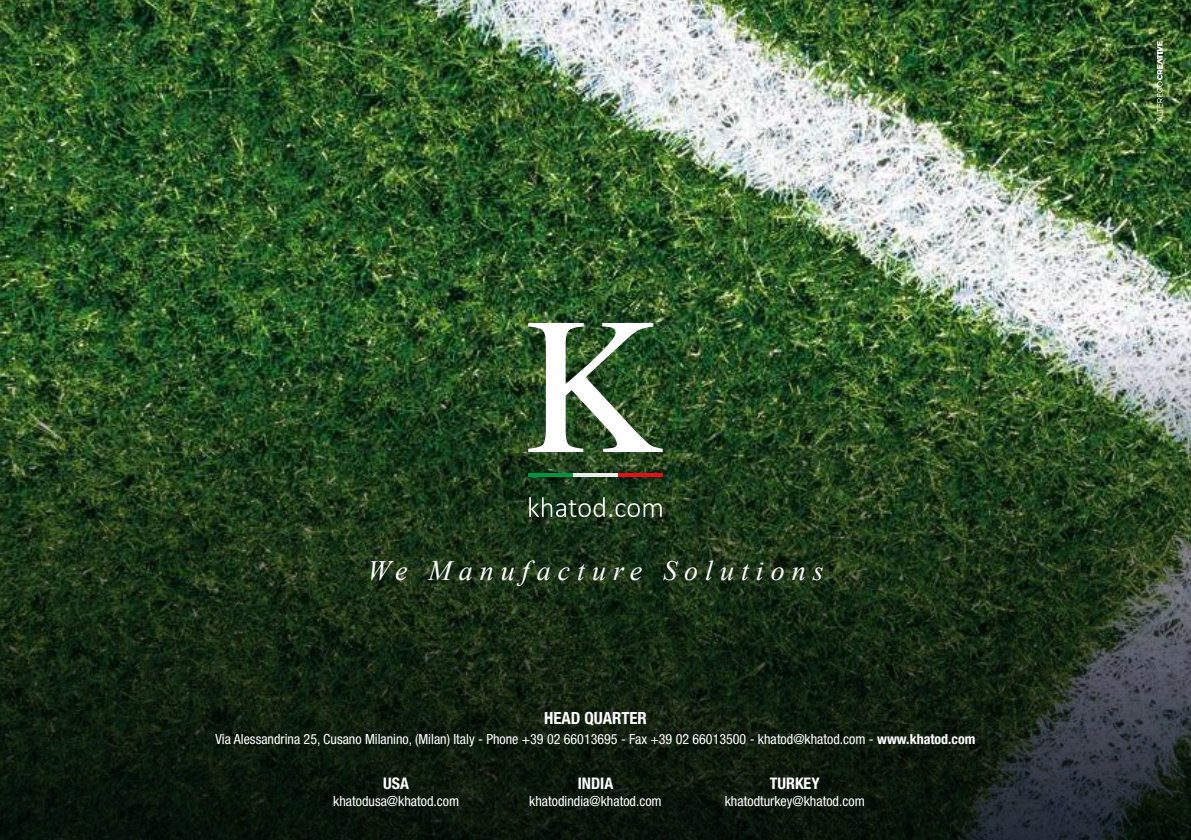
<style>
.page{position:relative;width:1191px;height:840px;background:#fff}
.page>*{position:absolute;margin:0;border:0;box-sizing:border-box;transform-origin:0 0}
.t1{font:italic 28px "Times New Roman";letter-spacing:.25em;color:#fff}
.t2{font:700 condensed 16.8px "Helvetica Neue LT Std";color:#fff}
.t3{font:700 condensed 16px "Helvetica Neue LT Std";color:#fff}
.t4{font:condensed 14px "Helvetica Neue LT Std";color:#fff}
.s1{font-weight:700}
</style>
<div class="page">
<img style="left:0;top:0;width:1191px;height:326px">
<img style="left:0;top:326px;width:649px;height:513px">
<img style="left:649px;top:326px;width:542px;height:513px">
<svg style="left:1157px;top:41px;width:5px;height:81px"></svg>
<svg style="left:528px;top:323px;width:135px;height:129px"></svg>
<hr style="left:618px;top:473px;width:45px;height:3px;background:#e21017">
<hr style="left:573px;top:473px;width:45px;height:3px;background:#ececec">
<hr style="left:528px;top:473px;width:45px;height:3px;background:#009640">
<svg style="left:529px;top:497px;width:132px;height:19px;background:#4a6248"></svg>
<h1 class="t1" style="left:367px;top:550px;width:457px">We Manufacture Solutions</h1>
<p class="t2" style="left:544px;top:707px;width:104px">HEAD QUARTER</p>
<p class="t4" style="left:215px;top:730px;width:761px">Via Alessandrina 25, Cusano Milanino, (Milan) Italy - Phone +39 02 66013695 - Fax +39 02 66013500 - khatod@khatod.com - <span class="s1">www.khatod.com</span></p>
<p class="t3" style="left:383px;top:773px;width:27px">USA</p>
<p class="t4" style="left:333px;top:792px;width:127px">khatodusa@khatod.com</p>
<p class="t3" style="left:578px;top:773px;width:37px">INDIA</p>
<p class="t4" style="left:529px;top:792px;width:134px">khatodindia@khatod.com</p>
<p class="t3" style="left:770px;top:773px;width:51px">TURKEY</p>
<p class="t4" style="left:724px;top:792px;width:141px">khatodturkey@khatod.com</p>
</div>
